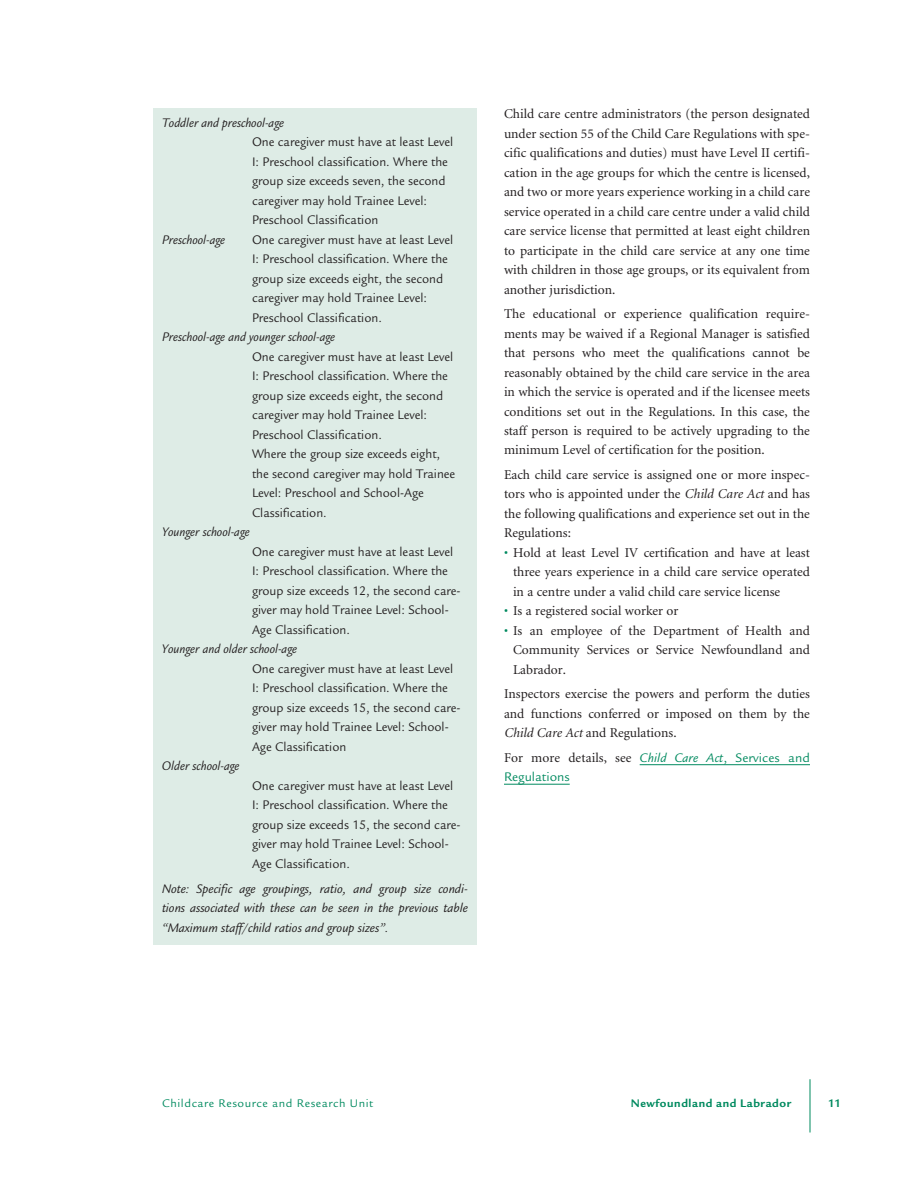
<style>
.page{position:relative;width:918px;height:1188px;background:#fff}
.page>*{position:absolute;margin:0;border:0;box-sizing:border-box;transform-origin:0 0}
.t1{font:13.5px/19.5px "Minion";color:#231f20;text-align:justify}
.t2{font:13.5px/19.5px "Legacy San ITC";color:#231f20;scale:.95 1}
.t3{font:italic 13.5px/19.5px "Legacy San ITC";color:#231f20;text-align:justify}
.t4{font:italic 13.5px "Legacy San ITC";color:#231f20;scale:.95 1}
.t5{font:13.5px "Legacy San ITC";color:#008a5f}
.t6{font:12px "Legacy San ITC";letter-spacing:.05em;color:#008a5f}
.t7{font:700 12px "Legacy San ITC";letter-spacing:.05em;color:#008a5f}
.s1{font-style:italic}
.s2{color:#008a5f}
.s3{font-family:"Legacy San ITC";font-style:italic;color:#008a5f}
.s4{font-family:"Legacy San ITC";color:#008a5f}
</style>
<div class="page">
<hr style="left:810px;top:1079px;width:1px;height:53px;background:#008a5f">
<div style="left:153px;top:108px;width:324px;height:837px;background:#deece6"></div>
<hr style="left:640px;top:764px;width:170px;height:1px;background:#008a5f">
<hr style="left:504px;top:784px;width:66px;height:1px;background:#008a5f">
<p class="t4" style="left:162px;top:115px;width:130px">Toddler and preschool-age</p>
<p class="t2" style="left:252px;top:132px;width:213px">One caregiver must have at least Level I: Preschool classification. Where the group size exceeds seven, the second caregiver may hold Trainee Level:<br>Preschool Classification</p>
<p class="t4" style="left:162px;top:232px;width:68px">Preschool-age</p>
<p class="t2" style="left:252px;top:230px;width:213px">One caregiver must have at least Level I: Preschool classification. Where the group size exceeds eight, the second caregiver may hold Trainee Level:<br>Preschool Classification.</p>
<p class="t4" style="left:162px;top:330px;width:184px">Preschool-age and younger school-age</p>
<p class="t2" style="left:252px;top:347px;width:216px">One caregiver must have at least Level I: Preschool classification. Where the group size exceeds eight, the second caregiver may hold Trainee Level:<br>Preschool Classification.<br>Where the group size exceeds eight, the second caregiver may hold Trainee Level: Preschool and School-Age Classification.</p>
<p class="t4" style="left:162px;top:525px;width:94px">Younger school-age</p>
<p class="t2" style="left:252px;top:542px;width:221px">One caregiver must have at least Level I: Preschool classification. Where the group size exceeds 12, the second care&shy;giver may hold Trainee Level: School-Age Classification.</p>
<p class="t4" style="left:162px;top:642px;width:144px">Younger and older school-age</p>
<p class="t2" style="left:252px;top:659px;width:221px">One caregiver must have at least Level I: Preschool classification. Where the group size exceeds 15, the second care&shy;giver may hold Trainee Level: School-Age Classification</p>
<p class="t4" style="left:162px;top:759px;width:83px">Older school-age</p>
<p class="t2" style="left:252px;top:776px;width:221px">One caregiver must have at least Level I: Preschool classification. Where the group size exceeds 15, the second care&shy;giver may hold Trainee Level: School-Age Classification.</p>
<p class="t3" style="left:162px;top:879px;width:307px">Note: Specific age groupings, ratio, and group size condi&shy;tions associated with these can be seen in the previous table “Maximum staff/child ratios and group sizes”.</p>
<p class="t1" style="left:504px;top:105px;width:308px">Child care centre administrators (the person designated under section 55 of the Child Care Regulations with spe&shy;cific qualifications and duties) must have Level II certifi&shy;cation in the age groups for which the centre is licensed, and two or more years experience working in a child care service operated in a child care centre under a valid child care service license that permitted at least eight children to participate in the child care service at any one time with children in those age groups, or its equivalent from another jurisdiction.</p>
<p class="t1" style="left:504px;top:304px;width:308px">The educational or experience qualification require&shy;ments may be waived if a Regional Manager is satisfied that persons who meet the qualifications cannot be reasonably obtained by the child care service in the area in which the service is operated and if the licensee meets conditions set out in the Regulations. In this case, the staff person is required to be actively upgrading to the minimum Level of certification for the position.</p>
<p class="t1" style="left:504px;top:465px;width:308px">Each child care service is assigned one or more inspec&shy;tors who is appointed under the <span class="s1">Child Care Act</span> and has the following qualifications and experience set out in the Regulations:</p>
<p class="t1" style="left:513px;top:543px;width:299px;text-indent:-9px"><span class="s2">•</span> Hold at least Level IV certification and have at least three years experience in a child care service operated in a centre under a valid child care service license</p>
<p class="t1" style="left:504px;top:602px;width:176px"><span class="s2">•</span> Is a registered social worker or</p>
<p class="t1" style="left:513px;top:621px;width:298px;text-indent:-9px"><span class="s2">•</span> Is an employee of the Department of Health and Community Services or Service Newfoundland and Labrador.</p>
<p class="t1" style="left:504px;top:685px;width:307px">Inspectors exercise the powers and perform the duties and functions conferred or imposed on them by the <span class="s1">Child Care Act</span> and Regulations.</p>
<p class="t1" style="left:504px;top:748px;width:307px">For more details, see <span class="s3">Child Care Act</span><span class="s4">, Services and</span></p>
<p class="t5" style="left:504px;top:769px;width:67px">Regulations</p>
<p class="t6" style="left:162px;top:1096px;width:213px">Childcare Resource and Research Unit</p>
<p class="t7" style="left:631px;top:1096px;width:162px">Newfoundland and Labrador</p>
<p class="t7" style="left:828px;top:1096px;width:15px">11</p>
</div>
